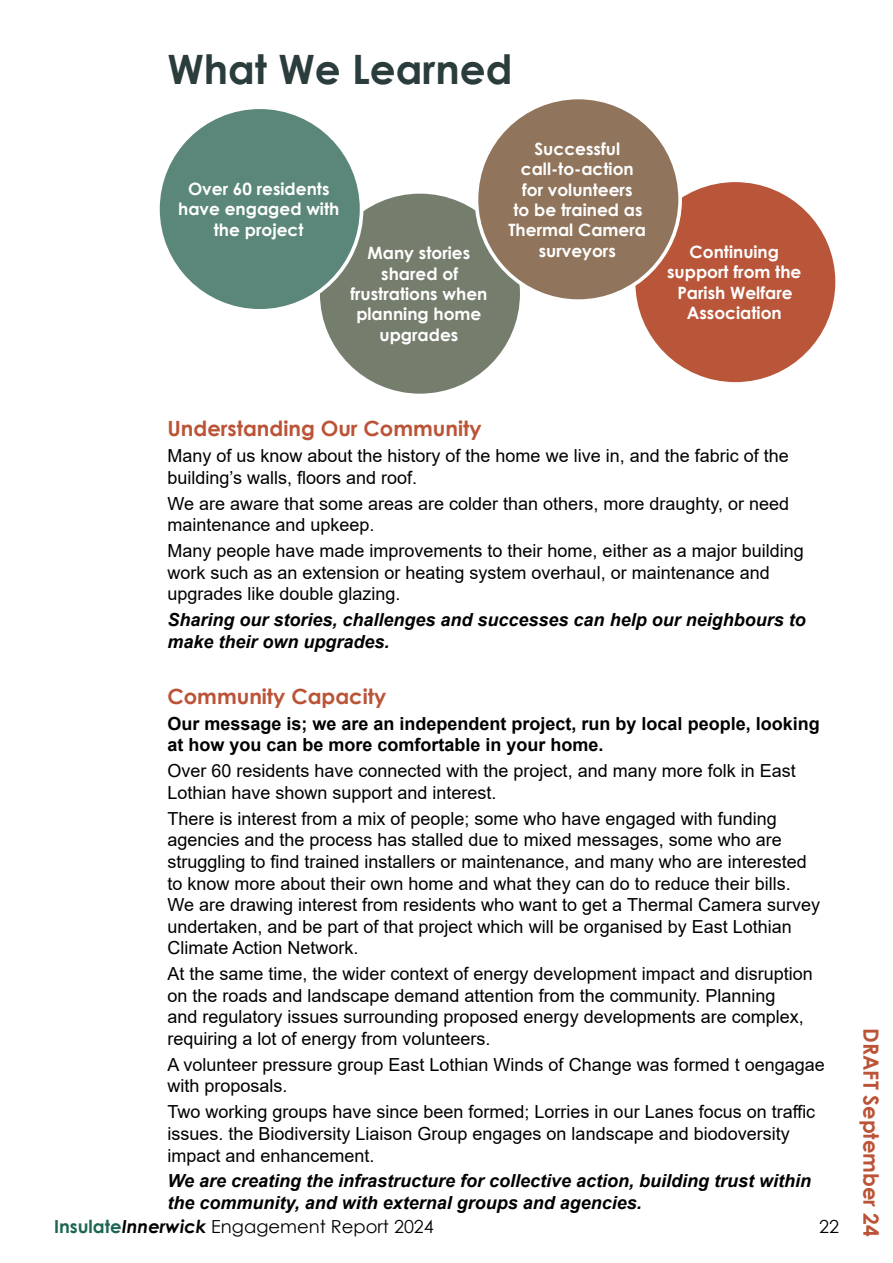
<style>
.page{position:relative;width:893px;height:1263px;background:#fff}
.page>*{position:absolute;margin:0;border:0;box-sizing:border-box;transform-origin:0 0}
.t1{font:700 40.5px "Century Gothic";color:#2b3c3c}
.t2{font:700 21px "Century Gothic";color:#bb5337}
.t3{font:18px/21.6px "Arial";color:#000}
.t4{font:italic 700 18px/21.6px "Arial";color:#000}
.t5{font:700 18px/21.6px "Arial";color:#000}
.t6{font:18px "Century Gothic";color:#000}
.t7{font:700 16.95px/20.4px "Century Gothic";color:#fff;text-align:center}
.s1{font-weight:700;color:#1d6652}
.s2{font-weight:700;font-style:italic}
</style>
<div class="page">
<div style="left:633px;top:180px;width:204px;height:204px;background:#b95538;border-radius:50%"></div>
<div style="left:318px;top:192px;width:204px;height:203px;background:#757d6c;border-radius:50%"></div>
<div style="left:476px;top:97px;width:204px;height:204px;background:#90745b;border-radius:50%"></div>
<div style="left:475px;top:96px;width:207px;height:207px;border:4px solid #fff;border-radius:50%"></div>
<div style="left:158px;top:107px;width:204px;height:204px;background:#5a8779;border-radius:50%"></div>
<div style="left:156px;top:105px;width:207px;height:208px;border:4px solid #fff;border-radius:50%"></div>
<h1 class="t1" style="left:167px;top:39px;width:347px">What We Learned</h1>
<p class="t7" style="left:178px;top:178px;width:163px">Over 60 residents have engaged with the project</p>
<p class="t7" style="left:350px;top:242px;width:139px">Many stories shared of frustrations when planning home upgrades</p>
<p class="t7" style="left:508px;top:138px;width:139px">Successful call-to-action for volunteers<br>to be trained as<br>Thermal Camera surveyors</p>
<p class="t7" style="left:667px;top:241px;width:136px">Continuing support from the<br>Parish Welfare<br>Association</p>
<p class="t2" style="left:167px;top:413px;width:316px">Understanding Our Community</p>
<p class="t3" style="left:167px;top:445px;width:623px">Many of us know about the history of the home we live in, and the fabric of the building’s walls, floors and roof.</p>
<p class="t3" style="left:167px;top:492px;width:623px">We are aware that some areas are colder than others, more draughty, or need maintenance and upkeep.</p>
<p class="t3" style="left:167px;top:540px;width:638px">Many people have made improvements to their home, either as a major building work such as an extension or heating system overhaul, or maintenance and upgrades like double glazing.</p>
<p class="t4" style="left:167px;top:610px;width:640px">Sharing our stories, challenges and successes can help our neighbours to make their own upgrades.</p>
<p class="t2" style="left:167px;top:680px;width:220px">Community Capacity</p>
<p class="t5" style="left:167px;top:713px;width:654px">Our message is; we are an independent project, run by local people, looking at how you can be more comfortable in your home.</p>
<p class="t3" style="left:167px;top:760px;width:630px">Over 60 residents have connected with the project, and many more folk in East<br>Lothian have shown support and interest.</p>
<p class="t3" style="left:167px;top:807px;width:654px">There is interest from a mix of people; some who have engaged with funding agencies and the process has stalled due to mixed messages, some who are struggling to find trained installers or maintenance, and many who are interested to know more about their own home and what they can do to reduce their bills.<br>We are drawing interest from residents who want to get a Thermal Camera survey undertaken, and be part of that project which will be organised by East Lothian Climate Action Network.</p>
<p class="t3" style="left:167px;top:963px;width:647px">At the same time, the wider context of energy development impact and disruption on the roads and landscape demand attention from the community. Planning<br>and regulatory issues surrounding proposed energy developments are complex, requiring a lot of energy from volunteers.</p>
<p class="t3" style="left:167px;top:1053px;width:659px">A volunteer pressure group East Lothian Winds of Change was formed t oengagae with proposals.</p>
<p class="t3" style="left:167px;top:1101px;width:649px">Two working groups have since been formed; Lorries in our Lanes focus on traffic issues. the Biodiversity Liaison Group engages on landscape and biodoversity impact and enhancement.</p>
<p class="t4" style="left:167px;top:1171px;width:645px">We are creating the infrastructure for collective action, building trust within the community, and with external groups and agencies.</p>
<p class="t6" style="left:54px;top:1214px;width:381px"><span class="s1">Insulate</span><span class="s2">Innerwick</span> Engagement Report 2024</p>
<p class="t6" style="left:819px;top:1214px;width:21px">22</p>
<p class="t2" style="left:887px;top:1028px;width:210px;rotate:90deg">DRAFT September 24</p>
</div>
